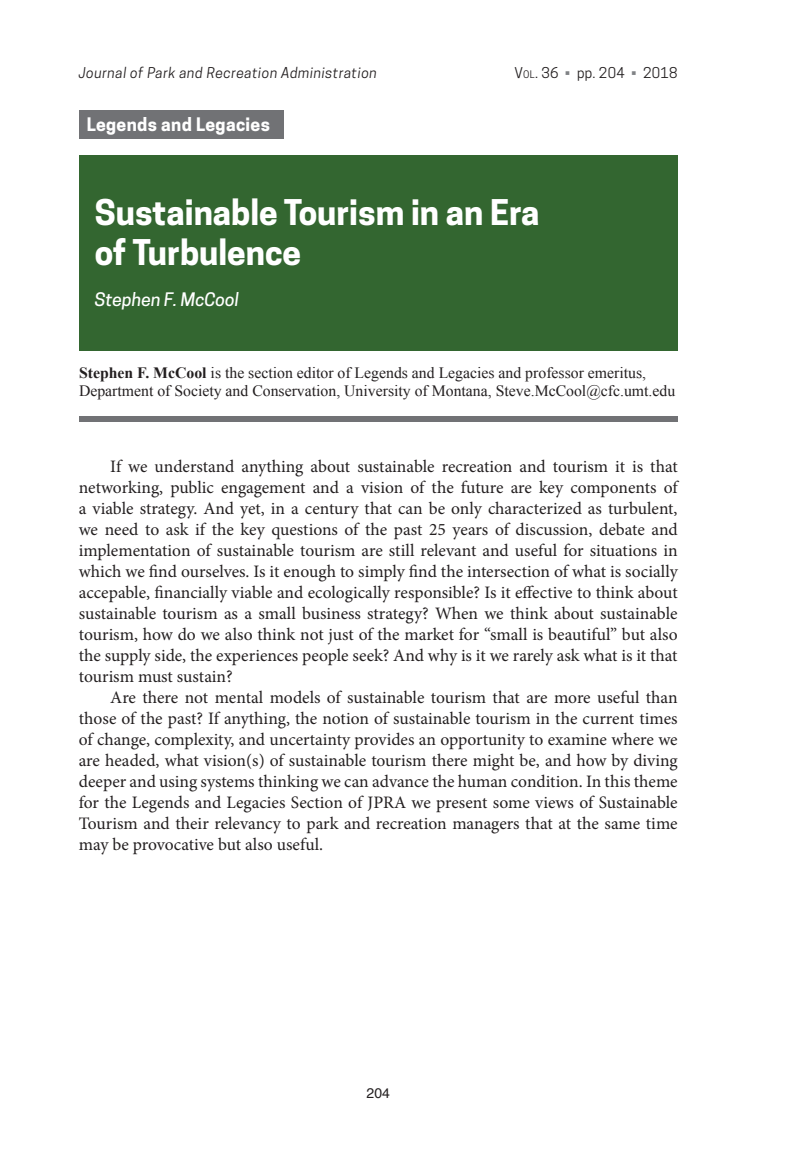
<style>
.page{position:relative;width:788px;height:1166px;background:#fff}
.page>*{position:absolute;margin:0;border:0;box-sizing:border-box;transform-origin:0 0}
.Article_Title{font:700 33.25px/40.2px "Cooper Hewitt";color:#fff}
.regular_text{font:17.5px/21px "Minion Pro";letter-spacing:-.005em;color:#231f20;text-align:justify}
.Title_PG__White_Head{font:700 17.5px "Cooper Hewitt";letter-spacing:.02em;color:#fff}
.Authors{font:italic 500 17.5px "Cooper Hewitt";color:#fff}
.regulartext{font:15.75px "Times New Roman";color:#231f20}
.t1{font:italic 14px "Cooper Hewitt";letter-spacing:.04em;color:#231f20}
.t2{font:14px "Cooper Hewitt";letter-spacing:.02em;color:#231f20}
.t3{font:14px "Helvetica";color:#231f20}
.s1{font-size:9.8px}
.s2{color:#808285}
.s3{font-style:inherit}
.s4{font-weight:700}
</style>
<div class="page">
<div style="left:79px;top:110px;width:205px;height:29px;background:#717275"></div>
<div style="left:79px;top:155px;width:598px;height:195px;background:#336630"></div>
<div style="left:79px;top:416px;width:598px;height:6px;background:#717275"></div>
<p class="t1" style="left:79px;top:64px;width:299px">Journal of Park and Recreation Administration</p>
<p class="t2" style="left:514px;top:64px;width:165px">V<span class="s1">ol</span>. 36 <span class="s2">•</span> <span class="s3">pp</span>. 204 <span class="s2">•</span> 2018</p>
<p class="Title_PG__White_Head" style="left:87px;top:114px;width:185px">Legends and Legacies</p>
<p class="Article_Title" style="left:95px;top:193px;width:446px">Sustainable Tourism in an Era of Turbulence</p>
<p class="Authors" style="left:95px;top:289px;width:145px">Stephen F. McCool</p>
<p class="regulartext" style="left:79px;top:362px;width:568px"><span class="s4">Stephen F. McCool</span> is the section editor of Legends and Legacies and professor emeritus,</p>
<p class="regulartext" style="left:79px;top:380px;width:597px">Department of Society and Conservation, University of Montana, Steve.McCool@cfc.umt.edu</p>
<p class="regular_text" style="left:79px;top:456px;width:600px;text-indent:32px">If we understand anything about sustainable recreation and tourism it is that networking, public engagement and a vision of the future are key components of a viable strategy. And yet, in a century that can be only characterized as turbulent, we need to ask if the key questions of the past 25 years of discussion, debate and implementation of sustainable tourism are still relevant and useful for situations in which we find ourselves. Is it enough to simply find the intersection of what is socially accepable, financially viable and ecologically responsible? Is it effective to think about sustainable tourism as a small business strategy? When we think about sustainable tourism, how do we also think not just of the market for “small is beautiful” but also the supply side, the experiences people seek? And why is it we rarely ask what is it that tourism must sustain?</p>
<p class="regular_text" style="left:79px;top:687px;width:600px;text-indent:32px">Are there not mental models of sustainable tourism that are more useful than those of the past? If anything, the notion of sustainable tourism in the current times of change, complexity, and uncertainty provides an opportunity to examine where we are headed, what vision(s) of sustainable tourism there might be, and how by diving deeper and using systems thinking we can advance the human condition. In this theme for the Legends and Legacies Section of JPRA we present some views of Sustainable Tourism and their relevancy to park and recreation managers that at the same time may be provocative but also useful.</p>
<p class="t3" style="left:366px;top:1082px;width:25px">204</p>
</div>
